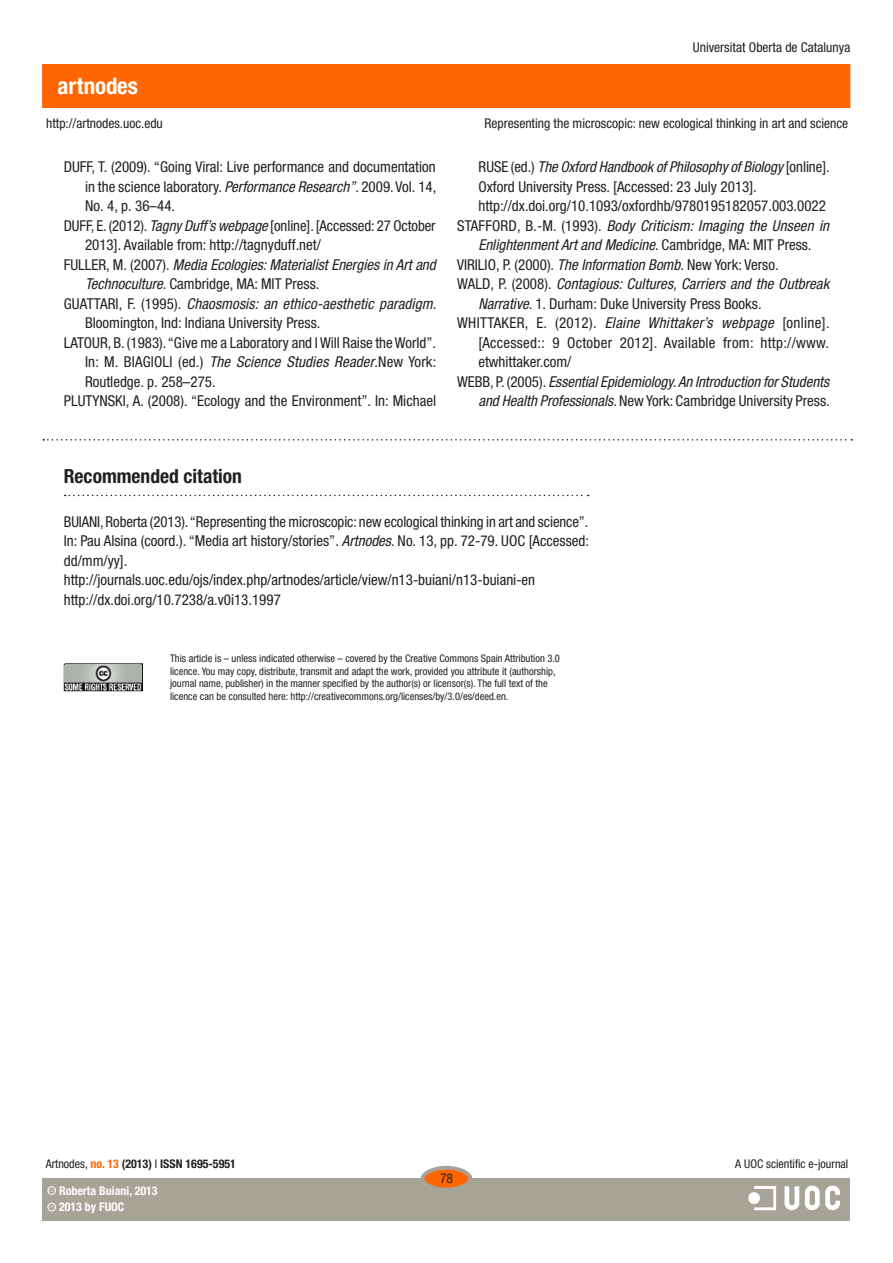
<style>
.page{position:relative;width:893px;height:1263px;background:#fff}
.page>*{position:absolute;margin:0;border:0;box-sizing:border-box;transform-origin:0 0}
.t1{font:700 condensed 22.95px "Helvetica Neue LT Std";color:#fff}
.SUBTITOLS{font:700 condensed 19.5px "Helvetica Neue LT Std";color:#231f20}
.BIBLIOGRAFIA{font:condensed 15px/19.5px "Helvetica Neue LT Std";color:#231f20;text-align:justify}
.BIBLIOGRAFIA-2{font:italic condensed 15px/19.5px "Helvetica Neue LT Std";color:#231f20}
.text_general_primerp{font:condensed 15px/19.5px "Helvetica Neue LT Std";color:#231f20;text-align:justify}
.t2{font:condensed 13.5px "Helvetica Neue LT Std";color:#231f20}
.t3{font:700 condensed 12px "Helvetica Neue LT Std";color:#231f20}
.t4{font:700 condensed 12px "Helvetica Neue LT Std";color:#fff}
.t5{font:condensed 12px "Helvetica Neue LT Std";color:#231f20}
.Body{font:condensed 10.5px/12.8px "Helvetica Neue LT Std";color:#231f20}
.t6{font:600 3.9px "Adobe Caslon Pro";color:#fff}
.s1{font-style:italic}
.s2{font-style:normal}
.s3{font-weight:400}
.s4{color:#f60}
</style>
<div class="page">
<div style="left:43px;top:1178px;width:807px;height:42px;background:#a6a397"></div>
<div style="left:43px;top:65px;width:807px;height:42px;background:#f60"></div>
<div style="left:422px;top:1168px;width:48px;height:21px;background:#f60;border-radius:50%"></div>
<div style="left:421px;top:1166px;width:51px;height:25px;border:4px solid #a6a397;border-radius:50%"></div>
<div style="left:48px;top:1186px;width:8px;height:8px;border:1px solid #fff;border-radius:50%"></div>
<img style="left:748px;top:1185px;width:92px;height:26px">
<div style="left:48px;top:1203px;width:8px;height:8px;border:1px solid #fff;border-radius:50%"></div>
<svg style="left:43px;top:439px;width:809px;height:2px"></svg>
<svg style="left:65px;top:495px;width:524px;height:1px"></svg>
<img style="left:64px;top:663px;width:79px;height:28px">
<h1 class="t1" style="left:58px;top:72px;width:82px">artnodes</h1>
<p class="t2" style="left:693px;top:40px;width:159px">Universitat Oberta de Catalunya</p>
<p class="t2" style="left:46px;top:115px;width:118px">http://artnodes.uoc.edu</p>
<p class="t2" style="left:485px;top:115px;width:365px">Representing the microscopic: new ecological thinking in art and science</p>
<p class="BIBLIOGRAFIA" style="left:85px;top:157px;width:353px;text-indent:-21px">DUFF, T. (2009). “Going Viral: Live performance and documentation in the science laboratory. <span class="s1">Performance Research”</span>. 2009. Vol. 14, No. 4, p. 36–44.</p>
<p class="BIBLIOGRAFIA" style="left:85px;top:216px;width:352px;text-indent:-21px">DUFF, E. (2012). <span class="s1">Tagny Duff’s webpage</span> [online]. [Accessed: 27 October<br>2013]. Available from: http://tagnyduff.net/</p>
<p class="BIBLIOGRAFIA-2" style="left:85px;top:255px;width:352px;text-indent:-21px"><span class="s2">FULLER, M. (2007).</span> Media Ecologies: Materialist Energies in Art and<br>Technoculture<span class="s2">. Cambridge, MA: MIT Press.</span></p>
<p class="BIBLIOGRAFIA" style="left:85px;top:294px;width:353px;text-indent:-21px">GUATTARI, F. (1995). <span class="s1">Chaosmosis: an ethico-aesthetic paradigm</span>.<br>Bloomington, Ind: Indiana University Press.</p>
<p class="BIBLIOGRAFIA" style="left:85px;top:333px;width:353px;text-indent:-21px">LATOUR, B. (1983). “Give me a Laboratory and I Will Raise the World”.<br>In: M. BIAGIOLI (ed.) <span class="s1">The Science Studies Reader</span>.New York:<br>Routledge. p. 258–275.</p>
<p class="BIBLIOGRAFIA" style="left:64px;top:391px;width:374px">PLUTYNSKI, A. (2008). “Ecology and the Environment”. In: Michael</p>
<p class="BIBLIOGRAFIA" style="left:478px;top:157px;width:353px">RUSE (ed.) <span class="s1">The Oxford Handbook of Philosophy of Biology</span> [online].<br>Oxford University Press. [Accessed: 23 July 2013].</p>
<p class="BIBLIOGRAFIA" style="left:478px;top:196px;width:349px">http://dx.doi.org/10.1093/oxfordhb/9780195182057.003.0022</p>
<p class="BIBLIOGRAFIA-2" style="left:457px;top:216px;width:373px;text-align:center"><span class="s2">STAFFORD, B.-M. (1993).</span> Body Criticism: Imaging the Unseen in<br>Enlightenment Art and Medicine<span class="s2">. Cambridge, MA: MIT Press.</span></p>
<p class="BIBLIOGRAFIA" style="left:457px;top:255px;width:323px">VIRILIO, P. (2000). <span class="s1">The Information Bomb</span>. New York: Verso.</p>
<p class="BIBLIOGRAFIA-2" style="left:478px;top:275px;width:352px;text-indent:-21px"><span class="s2">WALD, P. (2008).</span> Contagious: Cultures, Carriers and the Outbreak<br>Narrative<span class="s2">. 1. Durham: Duke University Press Books.</span></p>
<p class="BIBLIOGRAFIA" style="left:478px;top:313px;width:353px;text-indent:-21px">WHITTAKER, E. (2012). <span class="s1">Elaine Whittaker’s webpage</span> [online]. [Accessed:: 9 October 2012]. Available from: http://www. etwhittaker.com/</p>
<p class="BIBLIOGRAFIA-2" style="left:457px;top:372px;width:374px;text-align:right"><span class="s2">WEBB, P. (2005).</span> Essential Epidemiology. An Introduction for Students and Health Professionals<span class="s2">. New York: Cambridge University Press.</span></p>
<p class="SUBTITOLS" style="left:64px;top:464px;width:180px">Recommended citation</p>
<p class="text_general_primerp" style="left:64px;top:511px;width:527px">BUIANI, Roberta (2013). “Representing the microscopic: new ecological thinking in art and science”.<br>In: Pau Alsina (coord.). “Media art history/stories”. <span class="s1">Artnodes</span>. No. 13, pp. 72-79. UOC [Accessed: dd/mm/yy].</p>
<p class="text_general_primerp" style="left:64px;top:570px;width:473px">http://journals.uoc.edu/ojs/index.php/artnodes/article/view/n13-buiani/n13-buiani-en</p>
<p class="text_general_primerp" style="left:64px;top:589px;width:219px">http://dx.doi.org/10.7238/a.v0i13.1997</p>
<p class="Body" style="left:170px;top:652px;width:391px">This article is – unless indicated otherwise – covered by the Creative Commons Spain Attribution 3.0 licence. You may copy, distribute, transmit and adapt the work, provided you attribute it (authorship, journal name, publisher) in the manner specified by the author(s) or licensor(s). The full text of the licence can be consulted here: http://creativecommons.org/licenses/by/3.0/es/deed.en.</p>
<p class="t3" style="left:46px;top:1157px;width:192px"><span class="s3">Artnodes,</span> <span class="s4">no. 13</span> (2013) <span class="s3">I</span> ISSN 1695-5951</p>
<p class="t5" style="left:735px;top:1157px;width:115px">A UOC scientific e-journal</p>
<p class="t6" style="left:49px;top:1188px;width:7px">CC</p>
<p class="t4" style="left:59px;top:1183px;width:100px">Roberta Buiani, 2013</p>
<p class="t6" style="left:49px;top:1205px;width:7px">CC</p>
<p class="t4" style="left:59px;top:1200px;width:67px">2013 by FUOC</p>
<p class="t2" style="left:440px;top:1171px;width:14px">78</p>
</div>
